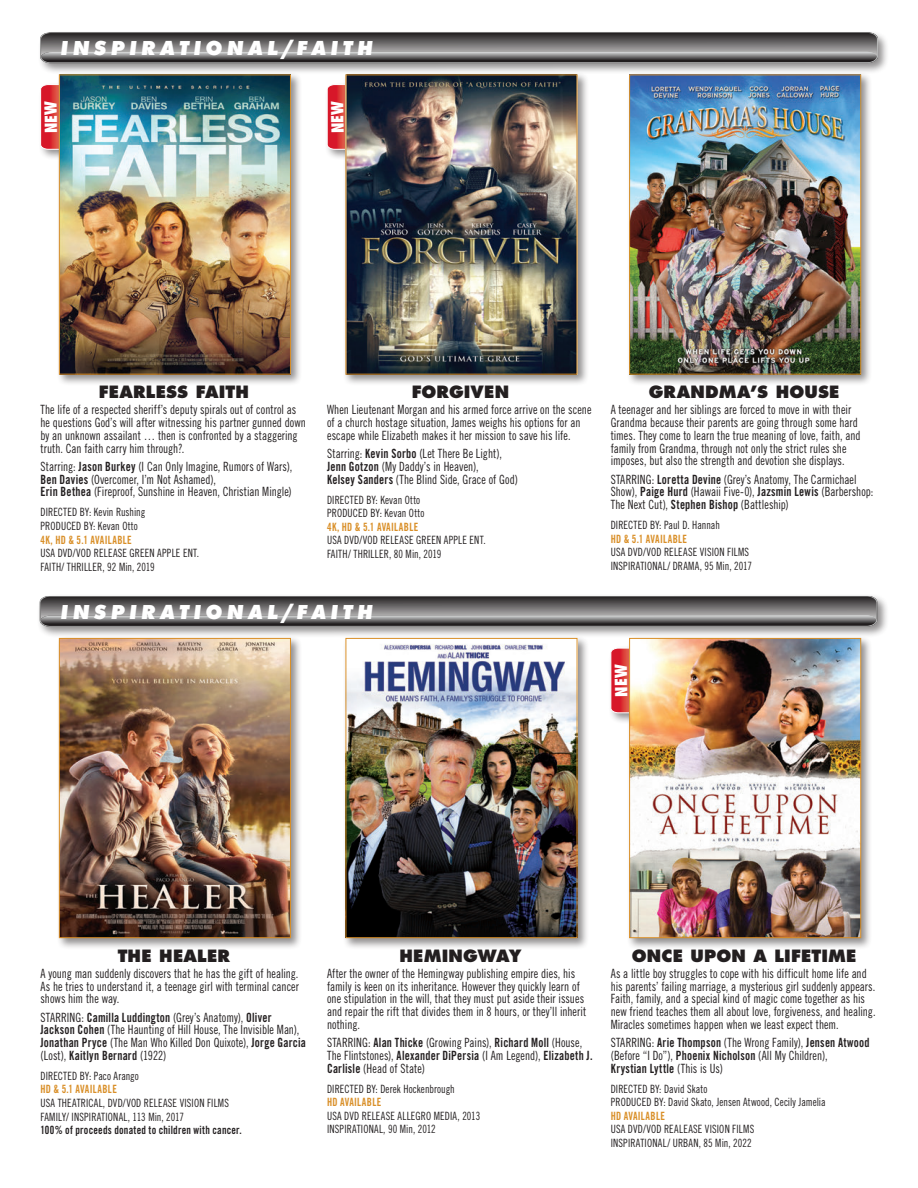
<style>
.page{position:relative;width:918px;height:1188px;background:#fff}
.page>*{position:absolute;margin:0;border:0;box-sizing:border-box;transform-origin:0 0}
.t1{font:21px "Futura Ext Bld Itl";letter-spacing:.2em;color:#fff}
.t2{font:800 16.5px "Futura";letter-spacing:.01em;color:#231f20}
.t3{font:12.75px/12.8px "Trade Gothic Cond Eighteen";color:#231f20;scale:.9 1}
.t4{font:12.75px "Trade Gothic Bold Cond Twenty";letter-spacing:.025em;color:#231f20;scale:.9 1}
.t5{font:11.4px/13.5px "Trade Gothic Cond Eighteen";letter-spacing:.015em;color:#231f20;scale:.9 1}
.t6{font:11.4px "Trade Gothic Bold Cond Twenty";letter-spacing:.03em;color:#d98f28;scale:.9 1}
.t7{font:11.4px "Trade Gothic Bold Cond Twenty";letter-spacing:.02em;color:#231f20;scale:.9 1}
.s1{font-family:"Trade Gothic Bold Cond Twenty"}
.s2{font-family:"Trade Gothic Cond Eighteen"}
</style>
<div class="page">
<div style="left:608px;top:645px;width:52px;height:80px;background:#231f20;opacity:.5"></div>
<div style="left:325px;top:82px;width:51px;height:79px;background:#231f20;opacity:.5"></div>
<div style="left:38px;top:82px;width:52px;height:79px;background:#231f20;opacity:.5"></div>
<div style="left:38px;top:30px;width:852px;height:45px;background:#231f20;opacity:.5"></div>
<svg style="left:40px;top:32px;width:838px;height:31px"></svg>
<div style="left:37px;top:593px;width:852px;height:45px;background:#231f20;opacity:.5"></div>
<svg style="left:40px;top:596px;width:837px;height:31px"></svg>
<div style="left:627px;top:636px;width:246px;height:314px;background:#231f20;opacity:.5"></div>
<img style="left:631px;top:640px;width:228px;height:296px">
<div style="left:629px;top:638px;width:232px;height:300px;border:1px solid #d98f28"></div>
<div style="left:343px;top:636px;width:246px;height:314px;background:#231f20;opacity:.5"></div>
<img style="left:348px;top:640px;width:227px;height:296px">
<div style="left:346px;top:638px;width:231px;height:300px;border:1px solid #d98f28"></div>
<div style="left:57px;top:636px;width:245px;height:314px;background:#231f20;opacity:.5"></div>
<img style="left:61px;top:640px;width:228px;height:296px">
<div style="left:59px;top:638px;width:232px;height:300px;border:1px solid #d98f28"></div>
<div style="left:627px;top:72px;width:246px;height:314px;background:#231f20;opacity:.5"></div>
<img style="left:631px;top:77px;width:228px;height:296px">
<div style="left:629px;top:75px;width:232px;height:300px;border:1px solid #d98f28"></div>
<div style="left:343px;top:72px;width:246px;height:314px;background:#231f20;opacity:.5"></div>
<img style="left:348px;top:77px;width:227px;height:296px">
<div style="left:57px;top:72px;width:245px;height:314px;background:#231f20;opacity:.5"></div>
<img style="left:61px;top:77px;width:228px;height:296px">
<div style="left:59px;top:75px;width:232px;height:300px;border:1px solid #d98f28"></div>
<svg style="left:611px;top:648px;width:38px;height:65px"></svg>
<svg style="left:327px;top:84px;width:38px;height:66px"></svg>
<svg style="left:40px;top:84px;width:39px;height:66px"></svg>
<h1 class="t1" style="left:60px;top:34px;width:314px">INSPIRATIONAL/FAITH</h1>
<p class="t2" style="left:99px;top:382px;width:152px">FEARLESS FAITH</p>
<p class="t3" style="left:40px;top:403px;width:296px">The life of a respected sheriff’s deputy spirals out of control as he questions God’s will after witnessing his partner gunned down by an unknown assailant … then is confronted by a staggering truth. Can faith carry him through?.</p>
<p class="t3" style="left:40px;top:460px;width:281px">Starring: <span class="s1">Jason Burkey</span> (I Can Only Imagine, Rumors of Wars),<br><span class="s1">Ben Davies</span> (Overcomer, I’m Not Ashamed),<br><span class="s1">Erin Bethea</span> (Fireproof, Sunshine in Heaven, Christian Mingle)</p>
<p class="t5" style="left:40px;top:505px;width:118px">DIRECTED BY: Kevin Rushing<br>PRODUCED BY: Kevan Otto</p>
<p class="t6" style="left:40px;top:533px;width:103px">4K, HD &amp; 5.1 AVAILABLE</p>
<p class="t5" style="left:40px;top:546px;width:178px">USA DVD/VOD RELEASE GREEN APPLE ENT.<br>FAITH/ THRILLER, 92 Min, 2019</p>
<h1 class="t1" style="left:60px;top:598px;width:314px">INSPIRATIONAL/FAITH</h1>
<p class="t2" style="left:412px;top:382px;width:99px">FORGIVEN</p>
<p class="t3" style="left:327px;top:403px;width:295px">When Lieutenant Morgan and his armed force arrive on the scene of a church hostage situation, James weighs his options for an escape while Elizabeth makes it her mission to save his life.</p>
<p class="t3" style="left:327px;top:447px;width:214px">Starring: <span class="s1">Kevin Sorbo</span> (Let There Be Light),<br><span class="s1">Jenn Gotzon</span> (My Daddy’s in Heaven),<br><span class="s1">Kelsey Sanders</span> (The Blind Side, Grace of God)</p>
<p class="t5" style="left:327px;top:493px;width:110px">DIRECTED BY: Kevan Otto<br>PRODUCED BY: Kevan Otto</p>
<p class="t6" style="left:327px;top:520px;width:103px">4K, HD &amp; 5.1 AVAILABLE</p>
<p class="t5" style="left:327px;top:533px;width:178px">USA DVD/VOD RELEASE GREEN APPLE ENT.<br>FAITH/ THRILLER, 80 Min, 2019</p>
<p class="t2" style="left:649px;top:382px;width:192px">GRANDMA’S HOUSE</p>
<p class="t3" style="left:611px;top:403px;width:279px">A teenager and her siblings are forced to move in with their Grandma because their parents are going through some hard times. They come to learn the true meaning of love, faith, and family from Grandma, through not only the strict rules she imposes, but also the strength and devotion she displays.</p>
<p class="t3" style="left:611px;top:473px;width:293px">STARRING: <span class="s1">Loretta Devine</span> (Grey’s Anatomy, The Carmichael<br>Show), <span class="s1">Paige Hurd</span> (Hawaii Five-0), <span class="s1">Jazsmin Lewis</span> (Barbershop:<br>The Next Cut), <span class="s1">Stephen Bishop</span> (Battleship)</p>
<p class="t5" style="left:611px;top:518px;width:123px">DIRECTED BY: Paul D. Hannah</p>
<p class="t6" style="left:611px;top:532px;width:86px">HD &amp; 5.1 AVAILABLE</p>
<p class="t5" style="left:611px;top:545px;width:158px">USA DVD/VOD RELEASE VISION FILMS<br>INSPIRATIONAL/ DRAMA, 95 Min, 2017</p>
<p class="t2" style="left:118px;top:945px;width:114px">THE HEALER</p>
<p class="t3" style="left:40px;top:967px;width:289px;text-align:justify">A young man suddenly discovers that he has the gift of healing.<br>As he tries to understand it, a teenage girl with terminal cancer shows him the way.</p>
<p class="t3" style="left:40px;top:1011px;width:297px">STARRING: <span class="s1">Camilla Luddington</span> (Grey’s Anatomy), <span class="s1">Oliver<br>Jackson Cohen</span> (The Haunting of Hill House, The Invisible Man),<br><span class="s1">Jonathan Pryce</span> (The Man Who Killed Don Quixote), <span class="s1">Jorge Garcia</span></p>
<p class="t4" style="left:40px;top:1048px;width:142px"><span class="s2">(Lost),</span> Kaitlyn Bernard <span class="s2">(1922)</span></p>
<p class="t5" style="left:40px;top:1069px;width:111px">DIRECTED BY: Paco Arango</p>
<p class="t6" style="left:40px;top:1082px;width:86px">HD &amp; 5.1 AVAILABLE</p>
<p class="t5" style="left:40px;top:1096px;width:211px">USA THEATRICAL, DVD/VOD RELEASE VISION FILMS<br>FAMILY/ INSPIRATIONAL, 113 Min, 2017</p>
<p class="t7" style="left:40px;top:1123px;width:225px">100% of proceeds donated to children with cancer.</p>
<p class="t2" style="left:399px;top:945px;width:123px">HEMINGWAY</p>
<p class="t3" style="left:327px;top:967px;width:290px">After the owner of the Hemingway publishing empire dies, his family is keen on its inheritance. However they quickly learn of one stipulation in the will, that they must put aside their issues and repair the rift that divides them in 8 hours, or they’ll inherit nothing.</p>
<p class="t3" style="left:327px;top:1036px;width:297px">STARRING: <span class="s1">Alan Thicke</span> (Growing Pains), <span class="s1">Richard Moll</span> (House,<br>The Flintstones), <span class="s1">Alexander DiPersia</span> (I Am Legend), <span class="s1">Elizabeth J.<br>Carlisle</span> (Head of State)</p>
<p class="t5" style="left:327px;top:1082px;width:143px">DIRECTED BY: Derek Hockenbrough</p>
<p class="t6" style="left:327px;top:1095px;width:62px">HD AVAILABLE</p>
<p class="t5" style="left:327px;top:1109px;width:172px">USA DVD RELEASE ALLEGRO MEDIA, 2013<br>INSPIRATIONAL, 90 Min, 2012</p>
<p class="t2" style="left:632px;top:945px;width:226px">ONCE UPON A LIFETIME</p>
<p class="t3" style="left:611px;top:967px;width:296px">As a little boy struggles to cope with his difficult home life and his parents’ failing marriage, a mysterious girl suddenly appears.<br>Faith, family, and a special kind of magic come together as his new friend teaches them all about love, forgiveness, and healing.<br>Miracles sometimes happen when we least expect them.</p>
<p class="t3" style="left:611px;top:1036px;width:289px">STARRING: <span class="s1">Arie Thompson</span> (The Wrong Family), <span class="s1">Jensen Atwood </span>(Before “I Do”), <span class="s1">Phoenix Nicholson</span> (All My Children),</p>
<p class="t4" style="left:611px;top:1060px;width:126px">Krystian Lyttle <span class="s2">(This is Us)</span></p>
<p class="t5" style="left:611px;top:1082px;width:240px">DIRECTED BY: David Skato<br>PRODUCED BY: David Skato, Jensen Atwood, Cecily Jamelia</p>
<p class="t6" style="left:611px;top:1109px;width:62px">HD AVAILABLE</p>
<p class="t5" style="left:611px;top:1122px;width:161px">USA DVD/VOD REALEASE VISION FILMS<br>INSPIRATIONAL/ URBAN, 85 Min, 2022</p>
</div>
